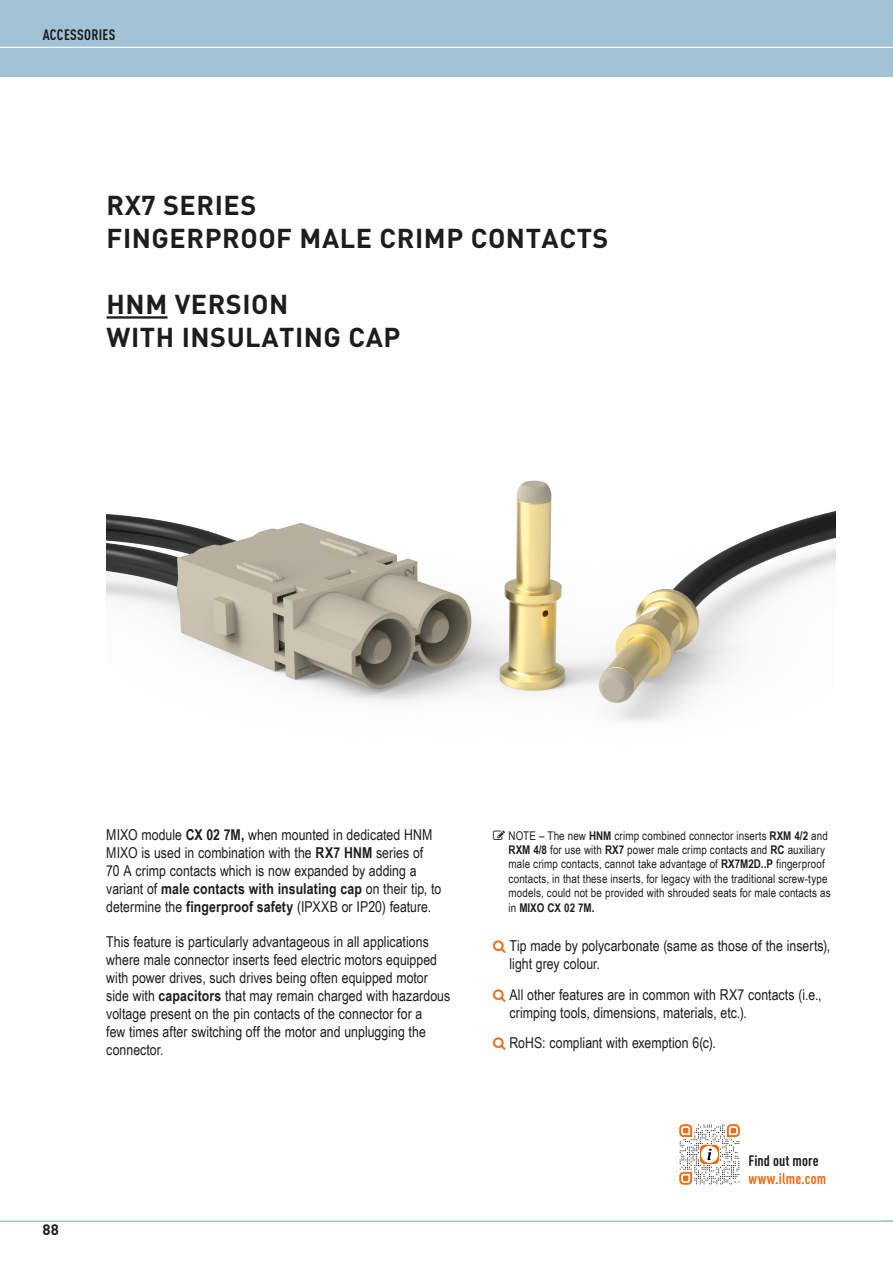
<style>
.page{position:relative;width:893px;height:1263px;background:#fff}
.page>*{position:absolute;margin:0;border:0;box-sizing:border-box;transform-origin:0 0}
._00_punto_elenco{font:700 27px "DIN Pro";letter-spacing:.02em;color:#1d1d1b}
._00_punto_elenco-2{font:15px/18px "Arial Narrow";letter-spacing:.005em;color:#1d1d1b}
._2022_FIND_MORE{font:700 condensed 15px/18px "DIN Pro";letter-spacing:.01em;color:#ed6c12}
._01_titolo_sezione{font:700 condensed 15px "DIN Pro";letter-spacing:.02em;color:#1d1d1b}
.t1{font:700 15px "DIN Pro";color:#1d1d1b}
._00_punto_elenco-3{font:12px/14.4px "Arial Narrow";letter-spacing:.01em;color:#1d1d1b}
.s1{font-weight:700}
.s2{color:#1d1d1b}
</style>
<div class="page">
<div style="left:883px;top:0;width:10px;height:77px;background:#a2c3d6"></div>
<div style="left:0;top:0;width:892px;height:77px;background:#a2c3d6"></div>
<hr style="left:0;top:1220px;width:893px;height:2px;background:#a2c3d6">
<hr style="left:0;top:47px;width:893px;height:1px;background:#fff">
<hr style="left:107px;top:316px;width:61px;height:3px;background:#1d1d1b">
<svg style="left:679px;top:1124px;width:61px;height:61px"></svg>
<img style="left:106px;top:480px;width:730px;height:242px">
<p class="_01_titolo_sezione" style="left:43px;top:24px;width:74px">ACCESSORIES</p>
<p class="_00_punto_elenco" style="left:107px;top:183px;width:151px">RX7 SERIES</p>
<p class="_00_punto_elenco" style="left:107px;top:216px;width:503px">FINGERPROOF MALE CRIMP CONTACTS</p>
<p class="_00_punto_elenco" style="left:107px;top:282px;width:183px">HNM VERSION</p>
<p class="_00_punto_elenco" style="left:107px;top:315px;width:295px">WITH INSULATING CAP</p>
<p class="_00_punto_elenco-2" style="left:106px;top:825px;width:337px">MIXO module <span class="s1">CX 02 7M,</span> when mounted in dedicated HNM MIXO is used in combination with the <span class="s1">RX7 HNM</span> series of<br>70 A crimp contacts which is now expanded by adding a variant of <span class="s1">male contacts with insulating cap</span> on their tip, to determine the <span class="s1">fingerproof safety</span> (IPXXB or IP20) feature.</p>
<p class="_00_punto_elenco-2" style="left:106px;top:932px;width:345px">This feature is particularly advantageous in all applications where male connector inserts feed electric motors equipped with power drives, such drives being often equipped motor side with <span class="s1">capacitors</span> that may remain charged with hazardous voltage present on the pin contacts of the connector for a<br>few times after switching off the motor and unplugging the connector.</p>
<p class="t1" style="left:43px;top:1217px;width:18px">88</p>
<p class="_00_punto_elenco-3" style="left:509px;top:828px;width:323px">NOTE – The new <span class="s1">HNM</span> crimp combined connector inserts <span class="s1">RXM 4/2</span> and <span class="s1">RXM 4/8</span> for use with <span class="s1">RX7</span> power male crimp contacts and <span class="s1">RC</span> auxiliary male crimp contacts, cannot take advantage of <span class="s1">RX7M2D..P</span> fingerproof contacts, in that these inserts, for legacy with the traditional screw-type models, could not be provided with shrouded seats for male contacts as in <span class="s1">MIXO CX 02 7M.</span></p>
<p class="_00_punto_elenco-2" style="left:509px;top:936px;width:322px">Tip made by polycarbonate (same as those of the inserts), light grey colour.</p>
<p class="_00_punto_elenco-2" style="left:509px;top:985px;width:314px">All other features are in common with RX7 contacts (i.e., crimping tools, dimensions, materials, etc.).</p>
<p class="_00_punto_elenco-2" style="left:509px;top:1033px;width:208px">RoHS: compliant with exemption 6(c).</p>
<p class="_2022_FIND_MORE" style="left:748px;top:1150px;width:79px"><span class="s2">Find out more </span>www.ilme.com</p>
</div>
